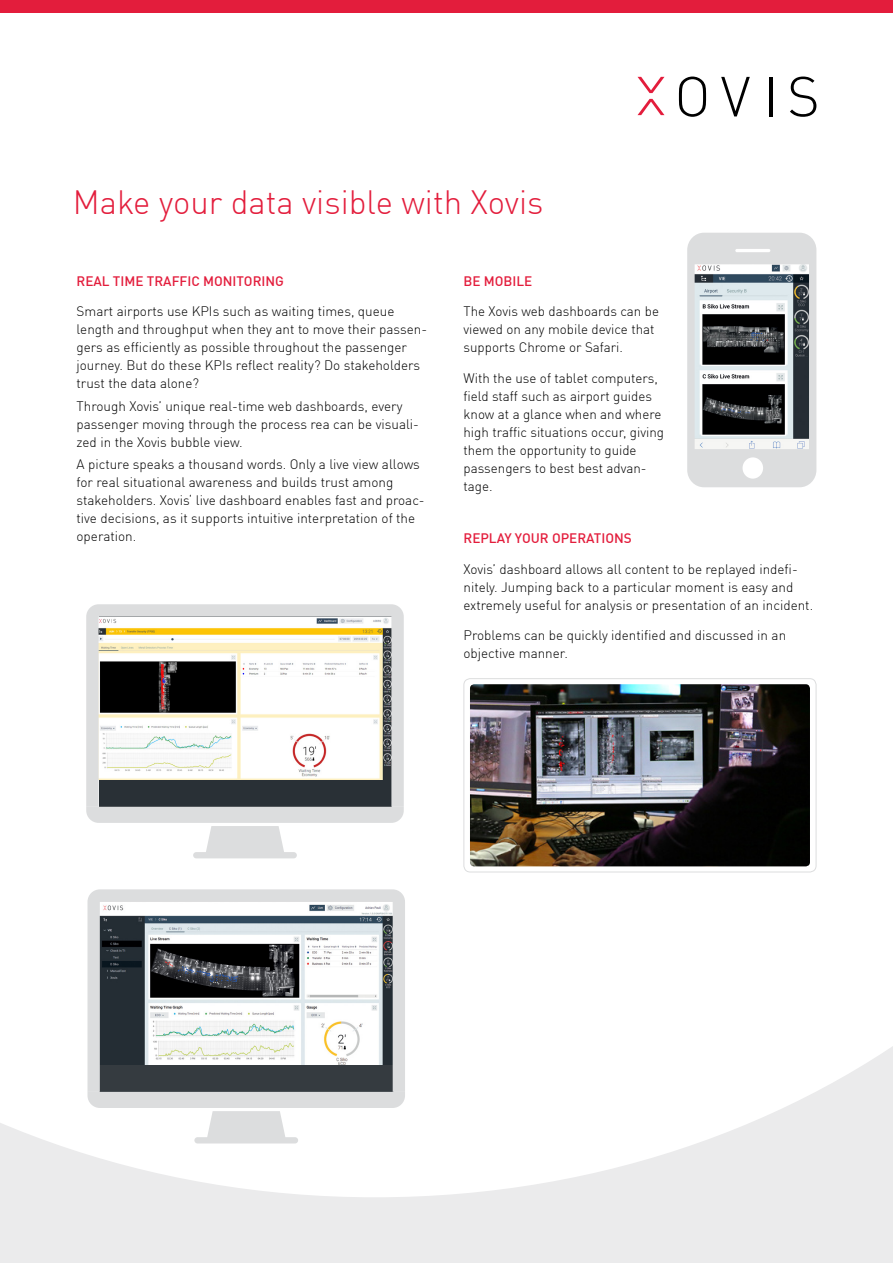
<style>
.page{position:relative;width:893px;height:1263px;background:#ebebec}
.page>*{position:absolute;margin:0;border:0;box-sizing:border-box;transform-origin:0 0}
.t1{font:300 33px "DIN Offc Pro";color:#e31d3c}
.t2{font:300 13.5px/18px "DIN Offc Pro";color:#000}
.t3{font:500 13.5px "DIN Offc Pro";color:#e31d3c}
</style>
<div class="page">
<div style="left:0;top:13px;width:893px;height:1184px;background:#fff"></div>
<svg style="left:679px;top:77px;width:27px;height:40px"></svg>
<svg style="left:721px;top:77px;width:29px;height:39px"></svg>
<hr style="left:769px;top:77px;width:3px;height:39px;background:#000">
<svg style="left:790px;top:77px;width:26px;height:40px"></svg>
<svg style="left:637px;top:99px;width:27px;height:16px"></svg>
<svg style="left:637px;top:77px;width:27px;height:16px"></svg>
<div style="left:0;top:0;width:893px;height:13px;background:#e31d3c"></div>
<svg style="left:86px;top:604px;width:318px;height:203px"></svg>
<div style="left:86px;top:807px;width:318px;height:16px;background:#dcddde"></div>
<div style="left:193px;top:852px;width:104px;height:6px;background:#dcddde;border-radius:3px"></div>
<svg style="left:87px;top:889px;width:318px;height:203px"></svg>
<div style="left:87px;top:1092px;width:318px;height:16px;background:#dcddde"></div>
<div style="left:194px;top:1137px;width:104px;height:6px;background:#dcddde;border-radius:3px"></div>
<svg style="left:687px;top:233px;width:129px;height:254px"></svg>
<div style="left:463px;top:678px;width:353px;height:194px;border:1px solid #dcddde;border-radius:6px"></div>
<img style="left:470px;top:684px;width:340px;height:182px">
<h1 class="t1" style="left:73px;top:177px;width:472px">Make your data visible with Xovis</h1>
<p class="t3" style="left:77px;top:270px;width:209px">REAL TIME TRAFFIC MONITORING</p>
<p class="t2" style="left:77px;top:302px;width:352px">Smart airports use KPIs such as waiting times, queue length and throughput when they ant to move their passen&shy;gers as efficiently as possible throughout the passenger journey. But do these KPIs reflect reality? Do stakeholders trust the data alone?</p>
<p class="t2" style="left:77px;top:396px;width:344px">Through Xovis’ unique real-time web dashboards, every passenger moving through the process rea can be visuali&shy;zed in the Xovis bubble view.</p>
<p class="t2" style="left:77px;top:454px;width:350px">A picture speaks a thousand words. Only a live view allows for real situational awareness and builds trust among stakeholders. Xovis‘ live dashboard enables fast and proac&shy;tive decisions, as it supports intuitive interpretation of the operation.</p>
<p class="t3" style="left:463px;top:270px;width:70px">BE MOBILE</p>
<p class="t2" style="left:463px;top:302px;width:197px">The Xovis web dashboards can be viewed on any mobile device that supports Chrome or Safari.</p>
<p class="t2" style="left:463px;top:368px;width:202px">With the use of tablet computers, field staff such as airport guides know at a glance when and where high traffic situations occur, giving them the opportunity to guide passengers to best best advan&shy;tage.</p>
<p class="t3" style="left:463px;top:527px;width:170px">REPLAY YOUR OPERATIONS</p>
<p class="t2" style="left:463px;top:559px;width:351px">Xovis’ dashboard allows all content to be replayed indefi&shy;nitely. Jumping back to a particular moment is easy and extremely useful for analysis or presentation of an incident.</p>
<p class="t2" style="left:463px;top:625px;width:324px">Problems can be quickly identified and discussed in an objective manner.</p>
</div>
